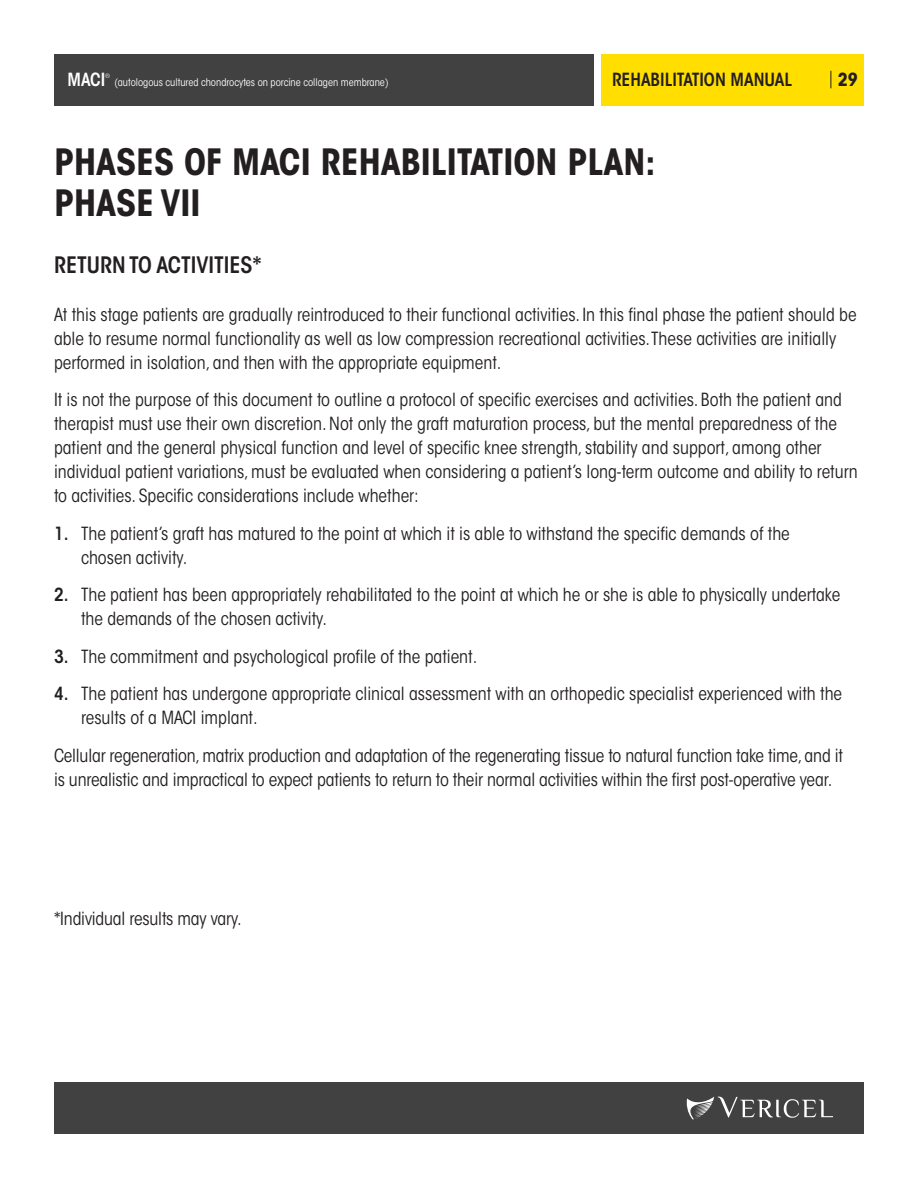
<style>
.page{position:relative;width:918px;height:1188px;background:#fff}
.page>*{position:absolute;margin:0;border:0;box-sizing:border-box;transform-origin:0 0}
.t1{font:700 condensed 36px/40.5px "ITC Avant Garde Std";color:#231f20}
.t2{font:600 condensed 22.5px "ITC Avant Garde Std";color:#231f20}
.t3{font:condensed 18px/24px "ITC Avant Garde Std";color:#231f20}
.t4{font:600 condensed 18px "ITC Avant Garde Std";color:#231f20}
.t5{font:600 condensed 18px "ITC Avant Garde Std";color:#fff}
.t6{font:700 condensed 18px "ITC Avant Garde Std";color:#231f20}
.t7{font:condensed 10.5px "ITC Avant Garde Std";color:#fff}
.t8{font:condensed 6px "ITC Avant Garde Std";color:#fff}
.s1{font-weight:600}
</style>
<div class="page">
<div style="left:601px;top:54px;width:263px;height:51px;background:#ffde00"></div>
<div style="left:54px;top:54px;width:540px;height:51px;background:#414142"></div>
<div style="left:54px;top:1083px;width:810px;height:51px;background:#414142"></div>
<svg style="left:831px;top:71px;width:1px;height:17px"></svg>
<svg style="left:687px;top:1097px;width:146px;height:23px"></svg>
<p class="t5" style="left:68px;top:68px;width:39px">MACI</p>
<p class="t6" style="left:838px;top:68px;width:22px">29</p>
<p class="t7" style="left:114px;top:76px;width:276px">(autologous cultured chondrocytes on porcine collagen membrane)</p>
<p class="t4" style="left:612px;top:68px;width:182px">REHABILITATION MANUAL</p>
<p class="t8" style="left:105px;top:72px;width:6px">®</p>
<h1 class="t1" style="left:54px;top:141px;width:603px">PHASES OF MACI REHABILITATION PLAN:<br>PHASE VII</h1>
<p class="t2" style="left:54px;top:251px;width:209px">RETURN TO ACTIVITIES*</p>
<p class="t3" style="left:54px;top:302px;width:804px">At this stage patients are gradually reintroduced to their functional activities. In this final phase the patient should be able to resume normal functionality as well as low compression recreational activities. These activities are initially performed in isolation, and then with the appropriate equipment.</p>
<p class="t3" style="left:54px;top:388px;width:805px">It is not the purpose of this document to outline a protocol of specific exercises and activities. Both the patient and therapist must use their own discretion. Not only the graft maturation process, but the mental preparedness of the patient and the general physical function and level of specific knee strength, stability and support, among other individual patient variations, must be evaluated when considering a patient’s long-term outcome and ability to return to activities. Specific considerations include whether:</p>
<p class="t3" style="left:81px;top:521px;width:710px;text-indent:-27px"><span class="s1">1.</span> The patient’s graft has matured to the point at which it is able to withstand the specific demands of the chosen activity.</p>
<p class="t3" style="left:81px;top:583px;width:761px;text-indent:-27px"><span class="s1">2.</span> The patient has been appropriately rehabilitated to the point at which he or she is able to physically undertake the demands of the chosen activity.</p>
<p class="t3" style="left:54px;top:644px;width:425px"><span class="s1">3.</span> The commitment and psychological profile of the patient.</p>
<p class="t3" style="left:81px;top:682px;width:763px;text-indent:-27px"><span class="s1">4.</span> The patient has undergone appropriate clinical assessment with an orthopedic specialist experienced with the results of a MACI implant.</p>
<p class="t3" style="left:54px;top:743px;width:790px">Cellular regeneration, matrix production and adaptation of the regenerating tissue to natural function take time, and it is unrealistic and impractical to expect patients to return to their normal activities within the first post-operative year.</p>
<p class="t3" style="left:54px;top:906px;width:189px">*Individual results may vary.</p>
</div>
